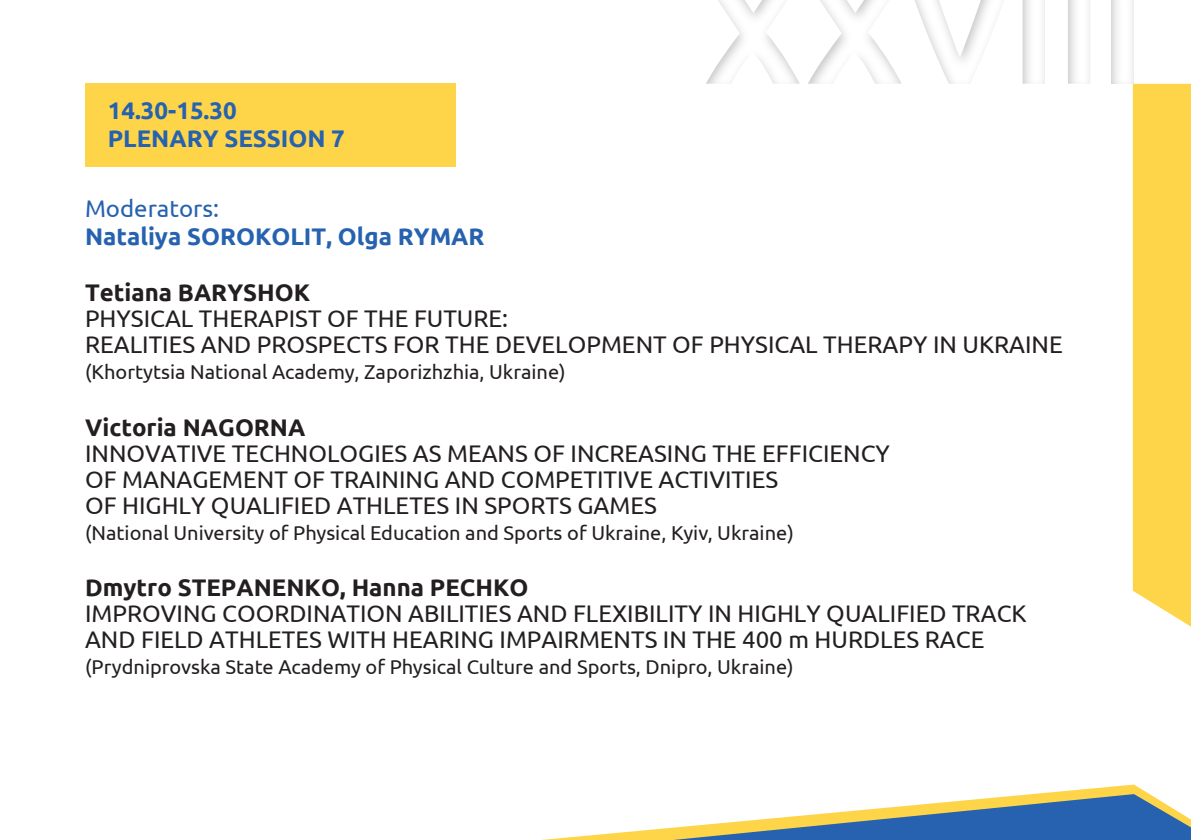
<style>
.page{position:relative;width:1191px;height:840px;background:#fff}
.page>*{position:absolute;margin:0;border:0;box-sizing:border-box;transform-origin:0 0}
.t1{font:24px/26px "Ubuntu";color:#231f20}
.t2{font:700 24px "Ubuntu";color:#231f20}
.t3{font:700 24px/28px "Ubuntu";color:#2662af}
.t4{font:24px "Ubuntu";color:#2662af}
.t5{font:20px "Ubuntu";color:#231f20}
</style>
<div class="page">
<div style="left:704px;top:0;width:387px;height:84px;background:#231f20;opacity:.75"></div>
<div style="left:1109px;top:0;width:24px;height:84px;background:#231f20;opacity:.75"></div>
<div style="left:1132px;top:84px;width:59px;height:543px;background:#fed549"></div>
<svg style="left:1044px;top:784px;width:104px;height:9px"></svg>
<svg style="left:552px;top:793px;width:639px;height:46px"></svg>
<div style="left:85px;top:84px;width:371px;height:83px;background:#fed549"></div>
<p class="t3" style="left:108px;top:96px;width:239px">14.30-15.30<br>PLENARY SESSION 7</p>
<p class="t4" style="left:85px;top:194px;width:136px">Moderators:</p>
<p class="t3" style="left:85px;top:222px;width:401px">Nataliya SOROKOLIT, Olga RYMAR</p>
<p class="t2" style="left:85px;top:278px;width:227px">Tetiana BARYSHOK</p>
<p class="t1" style="left:85px;top:305px;width:979px">PHYSICAL THERAPIST OF THE FUTURE:<br>REALITIES AND PROSPECTS FOR THE DEVELOPMENT OF PHYSICAL THERAPY IN UKRAINE</p>
<p class="t5" style="left:85px;top:360px;width:482px">(Khortytsia National Academy, Zaporizhzhia, Ukraine)</p>
<p class="t2" style="left:85px;top:412px;width:222px">Victoria NAGORNA</p>
<p class="t1" style="left:85px;top:439px;width:806px">INNOVATIVE TECHNOLOGIES AS MEANS OF INCREASING THE EFFICIENCY<br>OF MANAGEMENT OF TRAINING AND COMPETITIVE ACTIVITIES<br>OF HIGHLY QUALIFIED ATHLETES IN SPORTS GAMES</p>
<p class="t5" style="left:85px;top:520px;width:710px">(National University of Physical Education and Sports of Ukraine, Kyiv, Ukraine)</p>
<p class="t2" style="left:85px;top:572px;width:445px">Dmytro STEPANENKO, Hanna PECHKO</p>
<p class="t1" style="left:85px;top:599px;width:943px">IMPROVING COORDINATION ABILITIES AND FLEXIBILITY IN HIGHLY QUALIFIED TRACK<br>AND FIELD ATHLETES WITH HEARING IMPAIRMENTS IN THE 400 m HURDLES RACE</p>
<p class="t5" style="left:85px;top:654px;width:710px">(Prydniprovska State Academy of Physical Culture and Sports, Dnipro, Ukraine)</p>
</div>
